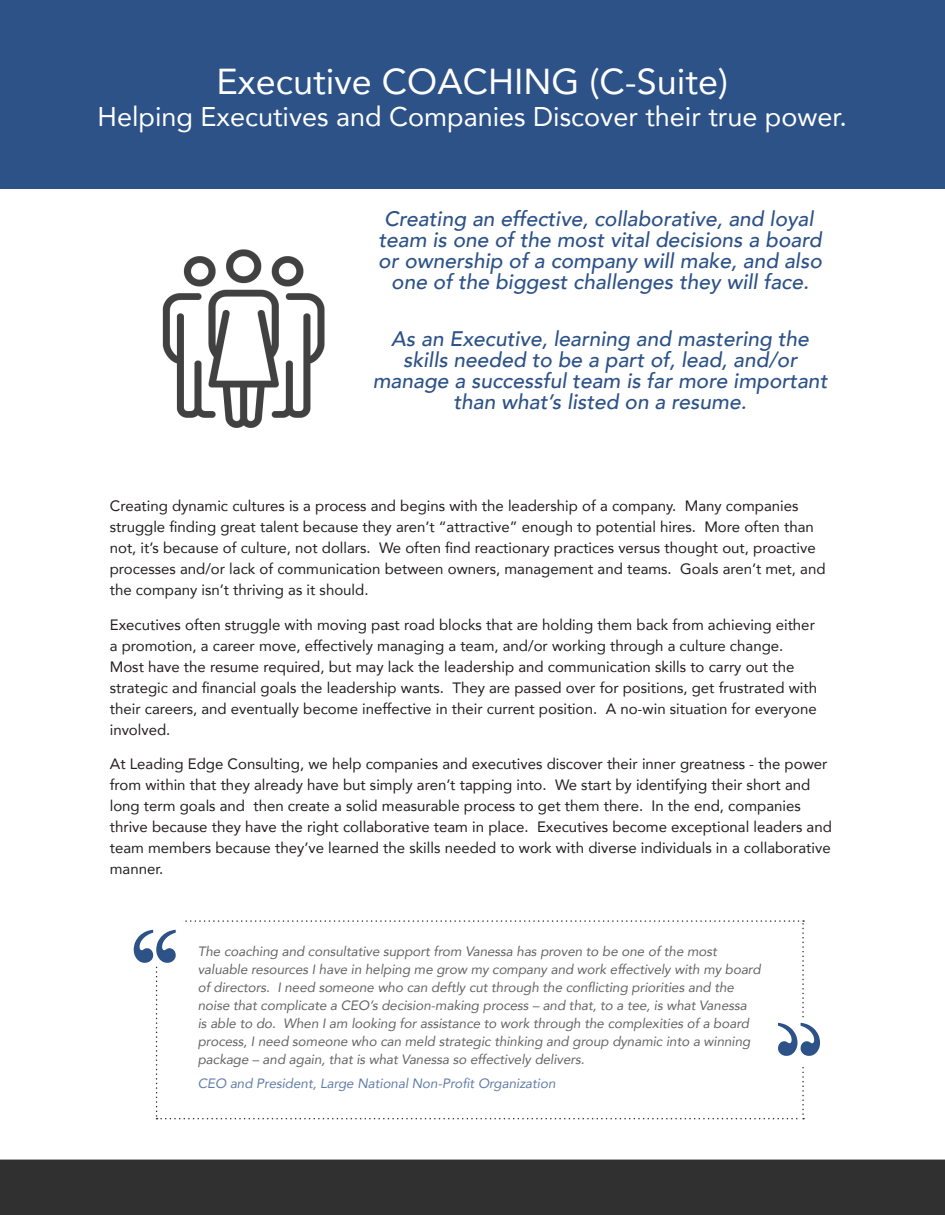
<style>
.page{position:relative;width:945px;height:1215px;background:#fff}
.page>*{position:absolute;margin:0;border:0;box-sizing:border-box;transform-origin:0 0}
.t1{font:121.5px "Myanmar MN";color:#2c5288}
.t2{font:36px "Avenir";color:#fff}
.t3{font:27px "Avenir";color:#fff}
.t4{font:italic 500 21px/21px "Avenir";color:#2c5288;text-align:center}
.t5{font:15px/21px "Avenir";color:#231f20}
.t6{font:italic 13.5px/18px "Avenir";letter-spacing:-.005em;color:#646464}
.t7{font:italic 13.5px "Avenir";letter-spacing:-.005em;color:#617da6}
</style>
<div class="page">
<div style="left:0;top:0;width:14px;height:189px;background:#2c5288"></div>
<div style="left:14px;top:0;width:931px;height:189px;background:#2c5288"></div>
<div style="left:0;top:1160px;width:945px;height:55px;background:#303030"></div>
<img style="left:162px;top:249px;width:163px;height:179px">
<svg style="left:156px;top:920px;width:649px;height:199px"></svg>
<h2 class="t2" style="left:217px;top:52px;width:513px">Executive COACHING (C-Suite)</h2>
<h3 class="t3" style="left:98px;top:95px;width:751px">Helping Executives and Companies Discover their true power.</h3>
<p class="t4" style="left:378px;top:208px;width:445px">Creating an effective, collaborative, and loyal team is one of the most vital decisions a board or ownership of a company will make, and also one of the biggest challenges they will face.</p>
<p class="t4" style="left:373px;top:328px;width:456px">As an Executive, learning and mastering the skills needed to be a part of, lead, and/or manage a successful team is far more important than what’s listed on a resume.</p>
<p class="t5" style="left:110px;top:495px;width:717px">Creating dynamic cultures is a process and begins with the leadership of a company. Many companies struggle finding great talent because they aren’t “attractive” enough to potential hires. More often than not, it’s because of culture, not dollars. We often find reactionary practices versus thought out, proactive processes and/or lack of communication between owners, management and teams. Goals aren’t met, and the company isn’t thriving as it should.</p>
<p class="t5" style="left:110px;top:613px;width:709px">Executives often struggle with moving past road blocks that are holding them back from achieving either a promotion, a career move, effectively managing a team, and/or working through a culture change.<br>Most have the resume required, but may lack the leadership and communication skills to carry out the strategic and financial goals the leadership wants. They are passed over for positions, get frustrated with their careers, and eventually become ineffective in their current position. A no-win situation for everyone involved.</p>
<p class="t5" style="left:110px;top:753px;width:724px">At Leading Edge Consulting, we help companies and executives discover their inner greatness - the power from within that they already have but simply aren’t tapping into. We start by identifying their short and long term goals and then create a solid measurable process to get them there. In the end, companies thrive because they have the right collaborative team in place. Executives become exceptional leaders and team members because they’ve learned the skills needed to work with diverse individuals in a collaborative manner.</p>
<p class="t1" style="left:129px;top:905px;width:52px">“</p>
<p class="t6" style="left:198px;top:942px;width:564px">The coaching and consultative support from Vanessa has proven to be one of the most valuable resources I have in helping me grow my company and work effectively with my board of directors. I need someone who can deftly cut through the conflicting priorities and the noise that complicate a CEO’s decision-making process – and that, to a tee, is what Vanessa<br>is able to do. When I am looking for assistance to work through the complexities of a board process, I need someone who can meld strategic thinking and group dynamic into a winning package – and again, that is what Vanessa so effectively delivers.</p>
<p class="t7" style="left:198px;top:1075px;width:359px">CEO and President, Large National Non-Profit Organization</p>
</div>
